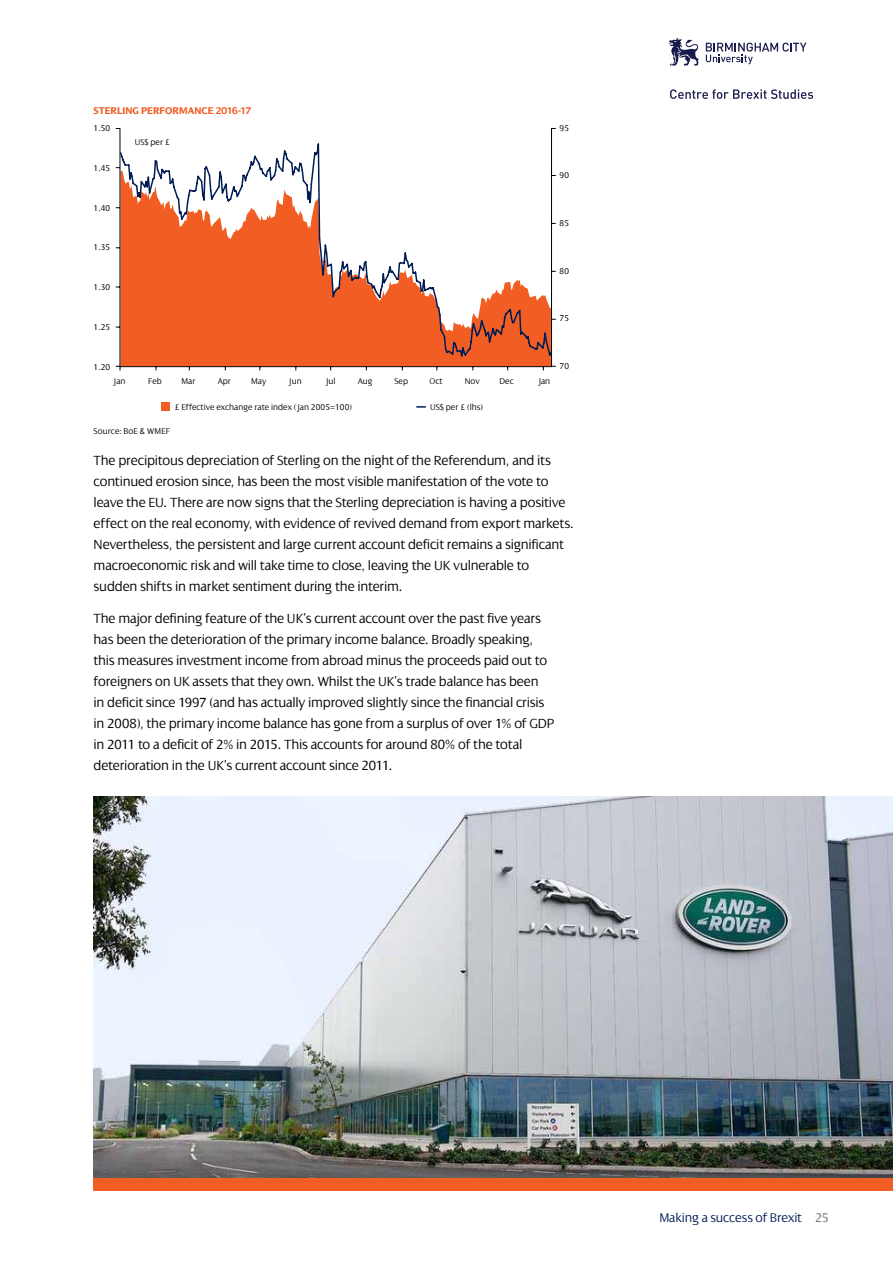
<style>
.page{position:relative;width:893px;height:1263px;background:#fff}
.page>*{position:absolute;margin:0;border:0;box-sizing:border-box;transform-origin:0 0}
.t1{font:300 14.25px/21px "Dialog";letter-spacing:-.015em;color:#000}
.t2{font:300 13.5px "Dialog";letter-spacing:-.01em;color:#001c54}
.t3{font:700 10.5px "Dialog";letter-spacing:-.005em;color:#f15d22}
.t4{font:300 9px "Dialog";color:#000}
.s1{color:#6a747b}
</style>
<div class="page">
<svg style="left:668px;top:38px;width:31px;height:28px"></svg>
<svg style="left:706px;top:43px;width:100px;height:21px"></svg>
<svg style="left:670px;top:89px;width:143px;height:10px"></svg>
<div style="left:121px;top:358px;width:430px;height:8px;background:#f15d22"></div>
<hr style="left:551px;top:128px;width:1px;height:239px;background:#000">
<hr style="left:120px;top:128px;width:1px;height:239px;background:#000">
<hr style="left:120px;top:366px;width:431px;height:1px;background:#000">
<svg style="left:119px;top:142px;width:434px;height:216px"></svg>
<div style="left:161px;top:403px;width:9px;height:8px;background:#f15d22"></div>
<svg style="left:417px;top:406px;width:8px;height:2px"></svg>
<img style="left:94px;top:796px;width:799px;height:382px">
<div style="left:94px;top:1178px;width:799px;height:13px;background:#f15d22"></div>
<p class="t3" style="left:94px;top:105px;width:80px">STERLING PERFORMA</p>
<p class="t3" style="left:194px;top:105px;width:58px">NCE 2016-17</p>
<p class="t4" style="left:94px;top:123px;width:18px">1.50</p>
<p class="t4" style="left:94px;top:163px;width:18px">1.45</p>
<p class="t4" style="left:94px;top:203px;width:18px">1.40</p>
<p class="t4" style="left:94px;top:243px;width:18px">1.35</p>
<p class="t4" style="left:94px;top:282px;width:18px">1.30</p>
<p class="t4" style="left:94px;top:322px;width:18px">1.25</p>
<p class="t4" style="left:135px;top:137px;width:36px">US$ per £</p>
<p class="t4" style="left:560px;top:123px;width:11px">95</p>
<p class="t4" style="left:560px;top:171px;width:11px">90</p>
<p class="t4" style="left:560px;top:218px;width:11px">85</p>
<p class="t4" style="left:560px;top:266px;width:11px">80</p>
<p class="t4" style="left:560px;top:314px;width:11px">75</p>
<p class="t4" style="left:94px;top:362px;width:18px">1.20</p>
<p class="t4" style="left:113px;top:376px;width:14px">Jan</p>
<p class="t4" style="left:148px;top:376px;width:15px">Feb</p>
<p class="t4" style="left:182px;top:376px;width:15px">Mar</p>
<p class="t4" style="left:218px;top:376px;width:15px">Apr</p>
<p class="t4" style="left:251px;top:376px;width:17px">May</p>
<p class="t4" style="left:288px;top:376px;width:15px">Jun</p>
<p class="t4" style="left:325px;top:376px;width:12px">Jul</p>
<p class="t4" style="left:358px;top:376px;width:16px">Aug</p>
<p class="t4" style="left:394px;top:376px;width:15px">Sep</p>
<p class="t4" style="left:430px;top:376px;width:14px">Oct</p>
<p class="t4" style="left:465px;top:376px;width:17px">Nov</p>
<p class="t4" style="left:500px;top:376px;width:16px">Dec</p>
<p class="t4" style="left:538px;top:376px;width:14px">Jan</p>
<p class="t4" style="left:175px;top:402px;width:179px">£ Effective exchange rate index (Jan 2005=100)</p>
<p class="t4" style="left:430px;top:402px;width:55px">US$ per £ (lhs)</p>
<p class="t4" style="left:560px;top:361px;width:11px">70</p>
<p class="t4" style="left:94px;top:426px;width:78px">Source: BoE &amp; WMEF</p>
<p class="t1" style="left:94px;top:450px;width:482px">The precipitous depreciation of Sterling on the night of the Referendum, and its continued erosion since, has been the most visible manifestation of the vote to leave the EU. There are now signs that the Sterling depreciation is having a positive effect on the real economy, with evidence of revived demand from export markets.<br>Nevertheless, the persistent and large current account deficit remains a significant macroeconomic risk and will take time to close, leaving the U K vulnerable to sudden shifts in market sentiment during the interim.</p>
<p class="t1" style="left:94px;top:608px;width:462px">The major defining feature of the U K’s current account over the past five years has been the deterioration of the primary income balance. Broadly speaking, this measures investment income from abroad minus the proceeds paid out to foreigners on U K assets that they own. Whilst the U K’s trade balance has been<br>in deficit since 1997 (and has actually improved slightly since the financial crisis in 2008), the primary income balance has gone from a surplus of over 1% of GDP in 2011 to a deficit of 2% in 2015. This accounts for around 80% of the total deterioration in the U K’s current account since 2011.</p>
<p class="t2" style="left:659px;top:1210px;width:171px">Making a success of Brexit <span class="s1">25</span></p>
</div>
